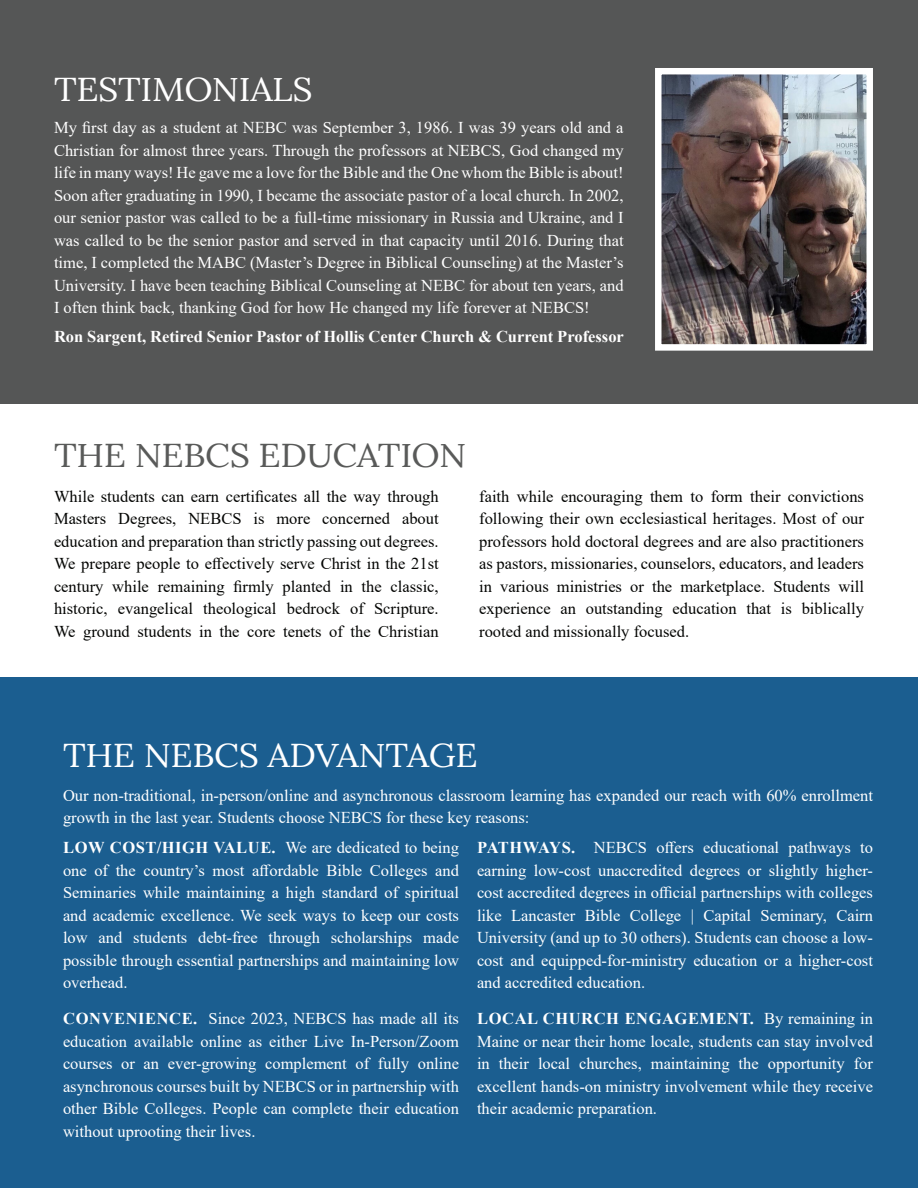
<style>
.page{position:relative;width:918px;height:1188px;background:#fff}
.page>*{position:absolute;margin:0;border:0;box-sizing:border-box;transform-origin:0 0}
.t1{font:33px "Lora";letter-spacing:-.01em;color:#fff;scale:1.08 1}
.t2{font:33px "Lora";letter-spacing:-.01em;color:#595a59;scale:1.08 1}
.t3{font:16.5px/22.5px "Times New Roman";color:#fff;text-align:justify}
.t4{font:16.5px/22.5px "Times New Roman";color:#040503;text-align:justify}
.t5{font:700 16.5px "Times New Roman";color:#fff}
.s1{font-weight:700}
</style>
<div class="page">
<div style="left:0;top:677px;width:918px;height:511px;background:#1b5e90"></div>
<div style="left:0;top:0;width:918px;height:403px;background:#555656"></div>
<img style="left:662px;top:75px;width:204px;height:269px">
<div style="left:655px;top:68px;width:218px;height:283px;border:6px solid #fff"></div>
<p class="t1" style="left:54px;top:64px;width:241px">TESTIMONIALS</p>
<p class="t3" style="left:54px;top:116px;width:571px">My first day as a student at NEBC was September 3, 1986. I was 39 years old and a Christian for almost three years. Through the professors at NEBCS, God changed my life in many ways! He gave me a love for the Bible and the One whom the Bible is about!<br>Soon after graduating in 1990, I became the associate pastor of a local church. In 2002, our senior pastor was called to be a full-time missionary in Russia and Ukraine, and I was called to be the senior pastor and served in that capacity until 2016. During that time, I completed the MABC (Master’s Degree in Biblical Counseling) at the Master’s University. I have been teaching Biblical Counseling at NEBC for about ten years, and I often think back, thanking God for how He changed my life forever at NEBCS!</p>
<p class="t5" style="left:54px;top:325px;width:571px">Ron Sargent, Retired Senior Pastor of Hollis Center Church &amp; Current Professor</p>
<p class="t2" style="left:54px;top:430px;width:383px">THE NEBCS EDUCATION</p>
<p class="t4" style="left:54px;top:484px;width:386px">While students can earn certificates all the way through Masters Degrees, NEBCS is more concerned about education and preparation than strictly passing out degrees.<br>We prepare people to effectively serve Christ in the 21st century while remaining firmly planted in the classic, historic, evangelical theological bedrock of Scripture.<br>We ground students in the core tenets of the Christian</p>
<p class="t4" style="left:479px;top:484px;width:386px">faith while encouraging them to form their convictions following their own ecclesiastical heritages. Most of our professors hold doctoral degrees and are also practitioners as pastors, missionaries, counselors, educators, and leaders in various ministries or the marketplace. Students will experience an outstanding education that is biblically rooted and missionally focused.</p>
<p class="t1" style="left:63px;top:730px;width:385px">THE NEBCS ADVANTAGE</p>
<p class="t3" style="left:63px;top:784px;width:812px">Our non-traditional, in-person/online and asynchronous classroom learning has expanded our reach with 60% enrollment growth in the last year. Students choose NEBCS for these key reasons:</p>
<p class="t3" style="left:63px;top:836px;width:398px"><span class="s1">LOW COST/HIGH VALUE.</span> We are dedicated to being one of the country’s most affordable Bible Colleges and Seminaries while maintaining a high standard of spiritual and academic excellence. We seek ways to keep our costs low and students debt-free through scholarships made possible through essential partnerships and maintaining low overhead.</p>
<p class="t3" style="left:63px;top:1007px;width:398px"><span class="s1">CONVENIENCE.</span> Since 2023, NEBCS has made all its education available online as either Live In-Person/Zoom courses or an ever-growing complement of fully online asynchronous courses built by NEBCS or in partnership with other Bible Colleges. People can complete their education without uprooting their lives.</p>
<p class="t3" style="left:477px;top:836px;width:398px"><span class="s1">PATHWAYS.</span> NEBCS offers educational pathways to earning low-cost unaccredited degrees or slightly higher&shy;cost accredited degrees in official partnerships with colleges like Lancaster Bible College | Capital Seminary, Cairn University (and up to 30 others). Students can choose a low&shy;cost and equipped-for-ministry education or a higher-cost and accredited education.</p>
<p class="t3" style="left:477px;top:1007px;width:398px"><span class="s1">LOCAL CHURCH ENGAGEMENT.</span> By remaining in Maine or near their home locale, students can stay involved in their local churches, maintaining the opportunity for excellent hands-on ministry involvement while they receive their academic preparation.</p>
</div>
